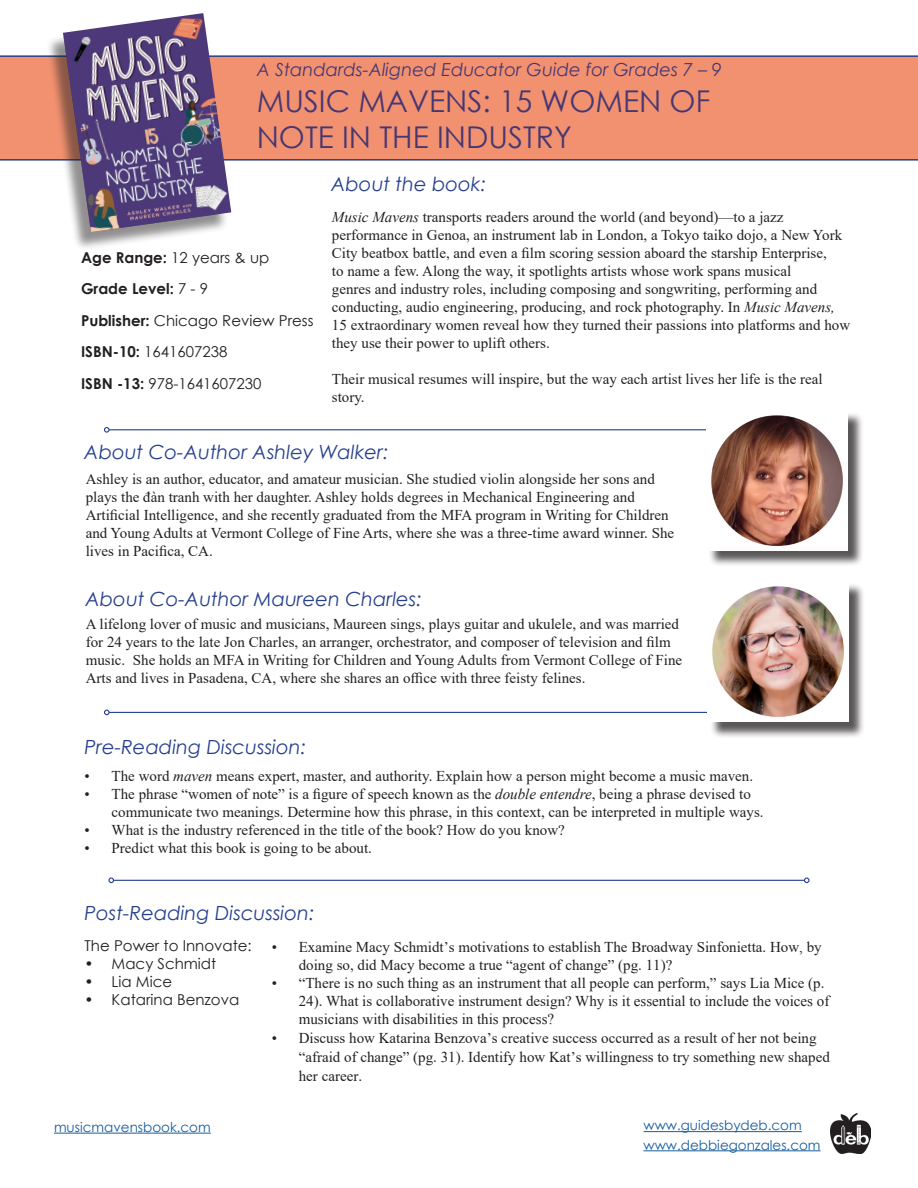
<style>
.page{position:relative;width:918px;height:1188px;background:#fff}
.page>*{position:absolute;margin:0;border:0;box-sizing:border-box;transform-origin:0 0}
.t1{font:30px/36px "Century Gothic";color:#463773}
.t2{font:italic 19.5px "Century Gothic";color:#253f8e}
.t3{font:italic 18px "Century Gothic";color:#463773}
.t4{font:15px/18px "Times New Roman";color:#231f20}
.t5{font:15px "Century Gothic";color:#231f20}
.t6{font:700 15px "Century Gothic";color:#231f20}
.t7{font:13.5px "Century Gothic";color:#175d9e}
.s1{font-style:italic}
.s2{font-weight:700}
.s3{font-weight:400}
.s4{font-style:inherit}
</style>
<div class="page">
<hr style="left:54px;top:1133px;width:157px;height:1px;background:#175d9e">
<hr style="left:644px;top:1150px;width:177px;height:1px;background:#175d9e">
<hr style="left:644px;top:1131px;width:158px;height:1px;background:#175d9e">
<img style="left:831px;top:1113px;width:39px;height:40px">
<div style="left:0;top:55px;width:918px;height:106px;background:#f2916f"></div>
<div style="left:46px;top:17px;width:183px;height:234px;background:#231f20;opacity:.5"></div>
<img style="left:63px;top:13px;width:168px;height:219px">
<hr style="left:109px;top:429px;width:691px;height:1px;background:#253f8e">
<svg style="left:104px;top:427px;width:6px;height:6px"></svg>
<hr style="left:109px;top:712px;width:691px;height:1px;background:#253f8e">
<svg style="left:104px;top:710px;width:6px;height:5px"></svg>
<div style="left:708px;top:412px;width:156px;height:155px;background:#231f20;opacity:.75"></div>
<img style="left:706px;top:412px;width:141px;height:139px">
<hr style="left:114px;top:880px;width:690px;height:1px;background:#253f8e">
<svg style="left:108px;top:878px;width:6px;height:5px"></svg>
<svg style="left:804px;top:878px;width:6px;height:5px"></svg>
<div style="left:710px;top:583px;width:155px;height:155px;background:#231f20;opacity:.75"></div>
<img style="left:708px;top:583px;width:141px;height:139px">
<p class="t3" style="left:257px;top:57px;width:467px">A Standards-Aligned Educator Guide for Grades 7 – 9</p>
<p class="t1" style="left:257px;top:82px;width:455px">MUSIC MAVENS: 15 WOMEN OF<br>NOTE IN THE INDUSTRY</p>
<p class="t2" style="left:331px;top:170px;width:156px">About the book:</p>
<p class="t4" style="left:332px;top:207px;width:520px"><span class="s1">Music Mavens</span> transports readers around the world (and beyond)—to a jazz performance in Genoa, an instrument lab in London, a Tokyo taiko dojo, a New York City beatbox battle, and even a film scoring session aboard the starship Enterprise,<br>to name a few. Along the way, it spotlights artists whose work spans musical<br>genres and industry roles, including composing and songwriting, performing and conducting, audio engineering, producing, and rock photography. In <span class="s1">Music Mavens, </span>15 extraordinary women reveal how they turned their passions into platforms and how they use their power to uplift others.</p>
<p class="t4" style="left:332px;top:369px;width:492px">Their musical resumes will inspire, but the way each artist lives her life is the real story.</p>
<p class="t2" style="left:84px;top:438px;width:306px">About Co-Author Ashley Walker:</p>
<p class="t4" style="left:86px;top:469px;width:590px">Ashley is an author, educator, and amateur musician. She studied violin alongside her sons and plays the đàn tranh with her daughter. Ashley holds degrees in Mechanical Engineering and Artificial Intelligence, and she recently graduated from the MFA program in Writing for Children and Young Adults at Vermont College of Fine Arts, where she was a three-time award winner. She lives in Pacifica, CA.</p>
<p class="t5" style="left:81px;top:247px;width:190px"><span class="s2">Age Range:</span> 12 years &amp; up</p>
<p class="t6" style="left:81px;top:278px;width:129px">Grade Level: <span class="s3">7 - 9</span></p>
<p class="t5" style="left:81px;top:310px;width:234px"><span class="s2">Publisher:</span> Chicago Review Press</p>
<p class="t5" style="left:81px;top:342px;width:148px"><span class="s2">ISBN-10:</span> 1641607238</p>
<p class="t5" style="left:81px;top:373px;width:182px"><span class="s2">ISBN -13:</span> 978-1641607230</p>
<p class="t2" style="left:86px;top:585px;width:338px">About Co-Author Maureen Charles:</p>
<p class="t4" style="left:86px;top:614px;width:598px">A lifelong lover of music and musicians, Maureen sings, plays guitar and ukulele, and was married for 24 years to the late Jon Charles, an arranger, orchestrator, and composer of television and film music. She holds an MFA in Writing for Children and Young Adults from Vermont College of Fine Arts and lives in Pasadena, CA, where she shares an office with three feisty felines.</p>
<p class="t2" style="left:85px;top:733px;width:223px">Pre-Reading Discussion:</p>
<p class="t4" style="left:85px;top:767px;width:670px">• The word <span class="s1">maven</span> means expert, master, and authority. Explain how a person might become a music maven.</p>
<p class="t4" style="left:112px;top:785px;width:654px;text-indent:-27px">• The phrase “women of note” is a figure of speech known as the <span class="s1">double entendre</span>, being a phrase devised to communicate two meanings. Determine how this phrase, in this context, can be interpreted in multiple ways.</p>
<p class="t4" style="left:85px;top:821px;width:482px">• What is the industry referenced in the title of the book? How do you know?</p>
<p class="t4" style="left:85px;top:839px;width:289px">• Predict what this book is going to be about.</p>
<p class="t2" style="left:85px;top:899px;width:232px">Post-Reading Discussion:</p>
<p class="t4" style="left:299px;top:937px;width:524px;text-indent:-27px">• Examine Macy Schmidt’s motivations to establish The Broadway Sinfonietta. How<span class="s4">,</span> by doing so, did Macy become a true “agent of change” (pg. 11)?</p>
<p class="t4" style="left:299px;top:973px;width:532px;text-indent:-27px">• “There is no such thing as an instrument that all people can perform,” says Lia Mice (p.<br>24). What is collaborative instrument design? <span class="s4">Why is it essential to include the voices of musicians with disabilities in this process?</span></p>
<p class="t4" style="left:299px;top:1028px;width:533px;line-height:18.9px;text-indent:-27px">• Discuss how Katarina Benzova’s creative success occurred as a result of her not being “afraid of change” (pg. 31). Identify how Kat’s willingness to try something new shaped her career.</p>
<p class="t5" style="left:85px;top:935px;width:169px">The Power to Innovate:</p>
<p class="t5" style="left:85px;top:953px;width:133px">• Macy Schmidt</p>
<p class="t5" style="left:85px;top:971px;width:89px">• Lia Mice</p>
<p class="t5" style="left:85px;top:989px;width:156px">• Katarina Benzova</p>
<p class="t7" style="left:54px;top:1118px;width:158px">musicmavensbook.com</p>
<p class="t7" style="left:644px;top:1116px;width:160px">www.guidesbydeb.com</p>
<p class="t7" style="left:644px;top:1135px;width:179px">www.debbiegonzales.com</p>
</div>
